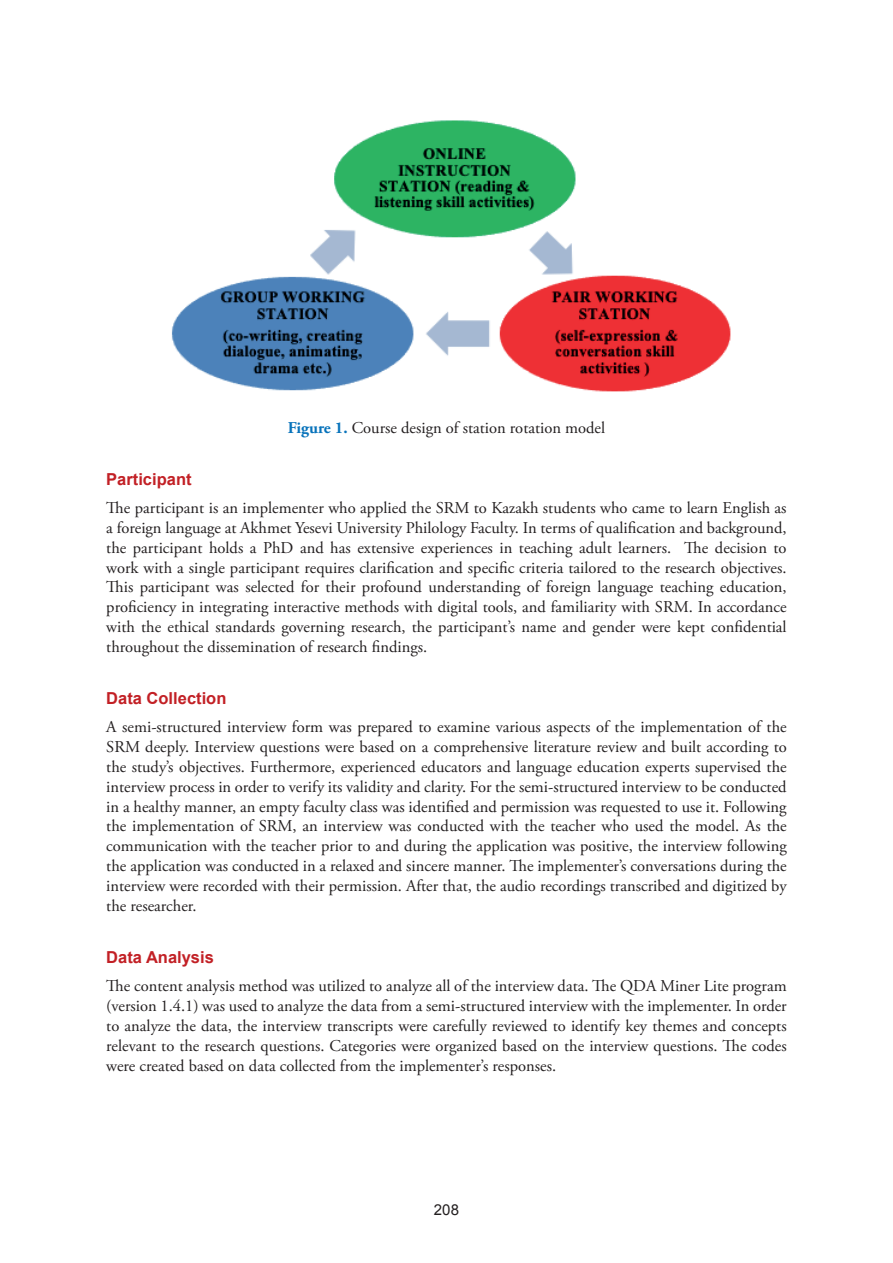
<style>
.page{position:relative;width:893px;height:1263px;background:#fff}
.page>*{position:absolute;margin:0;border:0;box-sizing:border-box;transform-origin:0 0}
.t1{font:16.5px/19.8px "Adobe Garamond Pro";color:#231f20;text-align:justify}
.t2{font:700 16.5px "Arial";color:#c22025}
.t3{font:15px "Arial";color:#231f20}
.s1{font-weight:700;color:#0873bb}
</style>
<div class="page">
<img style="left:171px;top:120px;width:560px;height:272px">
<p class="t1" style="left:288px;top:418px;width:319px"><span class="s1">Figure 1.</span> Course design of station rotation model</p>
<p class="t2" style="left:106px;top:468px;width:87px">Participant</p>
<p class="t1" style="left:106px;top:499px;width:682px">The participant is an implementer who applied the SRM to Kazakh students who came to learn English as a foreign language at Akhmet Yesevi University Philology Faculty. In terms of qualification and background, the participant holds a PhD and has extensive experiences in teaching adult learners. The decision to work with a single participant requires clarification and specific criteria tailored to the research objectives.<br>This participant was selected for their profound understanding of foreign language teaching education, proficiency in integrating interactive methods with digital tools, and familiarity with SRM. In accordance with the ethical standards governing research, the participant’s name and gender were kept confidential throughout the dissemination of research findings.</p>
<p class="t2" style="left:106px;top:687px;width:122px">Data Collection</p>
<p class="t1" style="left:106px;top:718px;width:682px">A semi-structured interview form was prepared to examine various aspects of the implementation of the SRM deeply. Interview questions were based on a comprehensive literature review and built according to the study’s objectives. Furthermore, experienced educators and language education experts supervised the interview process in order to verify its validity and clarity. For the semi-structured interview to be conducted in a healthy manner, an empty faculty class was identified and permission was requested to use it. Following the implementation of SRM, an interview was conducted with the teacher who used the model. As the communication with the teacher prior to and during the application was positive, the interview following the application was conducted in a relaxed and sincere manner. The implementer’s conversations during the interview were recorded with their permission. After that, the audio recordings transcribed and digitized by the researcher.</p>
<p class="t2" style="left:106px;top:946px;width:109px">Data Analysis</p>
<p class="t1" style="left:106px;top:977px;width:682px">The content analysis method was utilized to analyze all of the interview data. The QDA Miner Lite program (version 1.4.1) was used to analyze the data from a semi-structured interview with the implementer. In order to analyze the data, the interview transcripts were carefully reviewed to identify key themes and concepts relevant to the research questions. Categories were organized based on the interview questions. The codes were created based on data collected from the implementer’s responses.</p>
<p class="t3" style="left:434px;top:1199px;width:27px">208</p>
</div>
